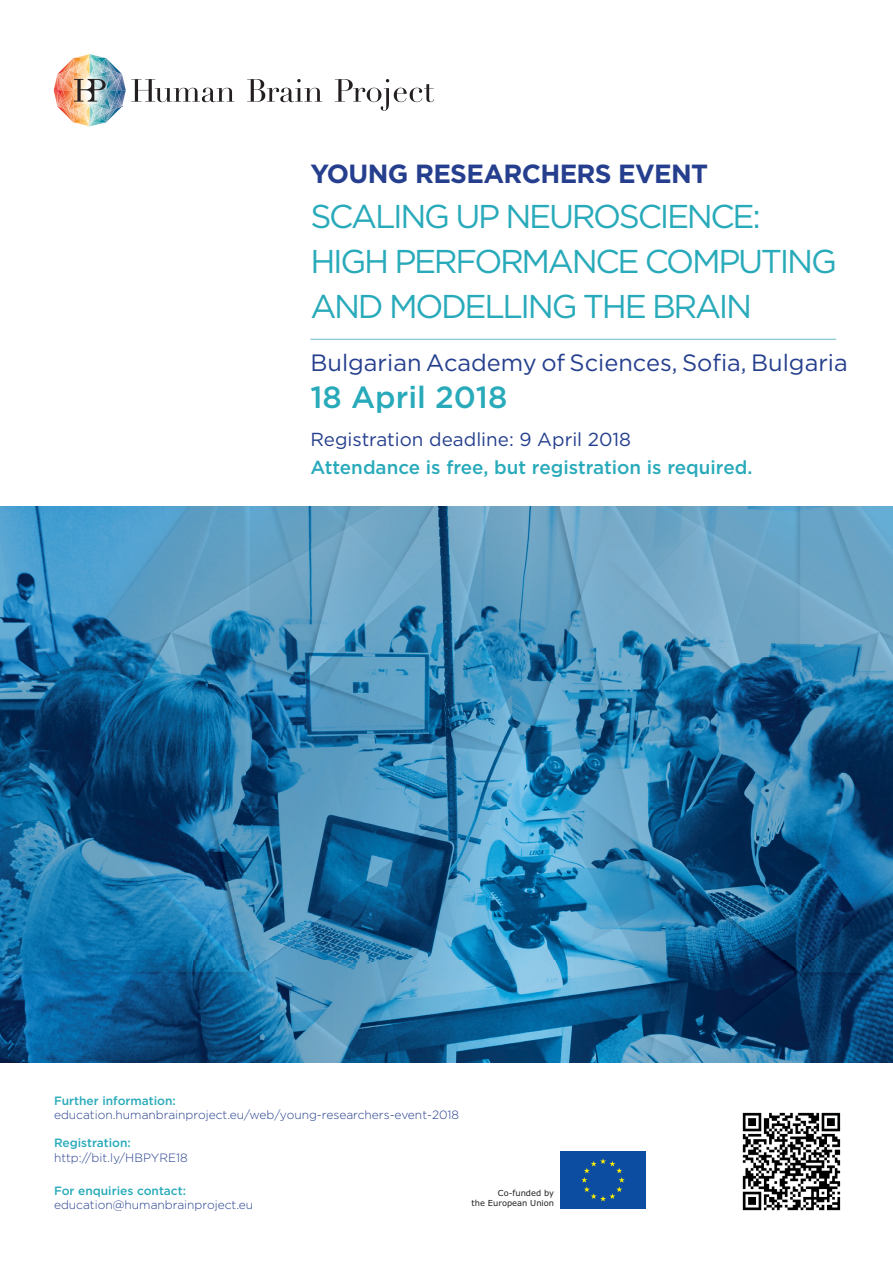
<style>
.page{position:relative;width:893px;height:1263px;background:#fff}
.page>*{position:absolute;margin:0;border:0;box-sizing:border-box;transform-origin:0 0}
.t1{font:33px/44.5px "Gotham";letter-spacing:-.07em;color:#28aaba}
.t2{font:500 30.6px "Gotham";color:#28aaba}
.t3{font:700 26.25px "Gotham";letter-spacing:-.025em;color:#253f8e}
.t4{font:23.55px "Gotham";color:#253f8e}
.t5{font:500 18.9px "Gotham";color:#28aaba}
.t6{font:18.9px "Gotham";color:#253f8e}
.t7{font:300 12px "Gotham";color:#253f8e}
.t8{font:500 12px "Gotham";color:#28aaba}
.t9{font:8.25px/9.9px "Verdana";color:#231f20;text-align:right}
</style>
<div class="page">
<hr style="left:310px;top:339px;width:526px;height:1px;background:#6fb9cb">
<svg style="left:54px;top:54px;width:180px;height:73px"></svg>
<svg style="left:247px;top:79px;width:75px;height:23px"></svg>
<svg style="left:335px;top:79px;width:99px;height:32px"></svg>
<div style="left:560px;top:1151px;width:86px;height:58px;background:#0d4da1"></div>
<svg style="left:581px;top:1158px;width:44px;height:43px"></svg>
<img style="left:0;top:506px;width:893px;height:556px">
<img style="left:742px;top:1112px;width:99px;height:99px">
<h3 class="t3" style="left:310px;top:156px;width:399px">YOUNG RESEARCHERS EVENT</h3>
<h1 class="t1" style="left:310px;top:194px;width:528px">SCALING UP NEUROSCIENCE:<br>HIGH PERFORMANCE COMPUTING<br>AND MODELLING THE BRAIN</h1>
<h3 class="t4" style="left:310px;top:348px;width:539px">Bulgarian Academy of Sciences, Sofia, Bulgaria</h3>
<h2 class="t2" style="left:310px;top:377px;width:198px">18 April 2018</h2>
<h3 class="t6" style="left:310px;top:427px;width:322px">Registration deadline: 9 April 2018</h3>
<h3 class="t5" style="left:310px;top:455px;width:443px">Attendance is free, but registration is required.</h3>
<p class="t8" style="left:54px;top:1092px;width:123px">Further information:</p>
<p class="t7" style="left:54px;top:1107px;width:407px">education.humanbrainproject.eu/web/young-researchers-event-2018</p>
<p class="t8" style="left:54px;top:1135px;width:78px">Registration:</p>
<p class="t7" style="left:54px;top:1150px;width:135px">http://bit.ly/HBPYRE18</p>
<p class="t8" style="left:54px;top:1182px;width:134px">For enquiries contact:</p>
<p class="t7" style="left:54px;top:1197px;width:201px">education@humanbrainproject.eu</p>
<p class="t9" style="left:472px;top:1188px;width:84px">Co-funded by<br>the European Union</p>
</div>
